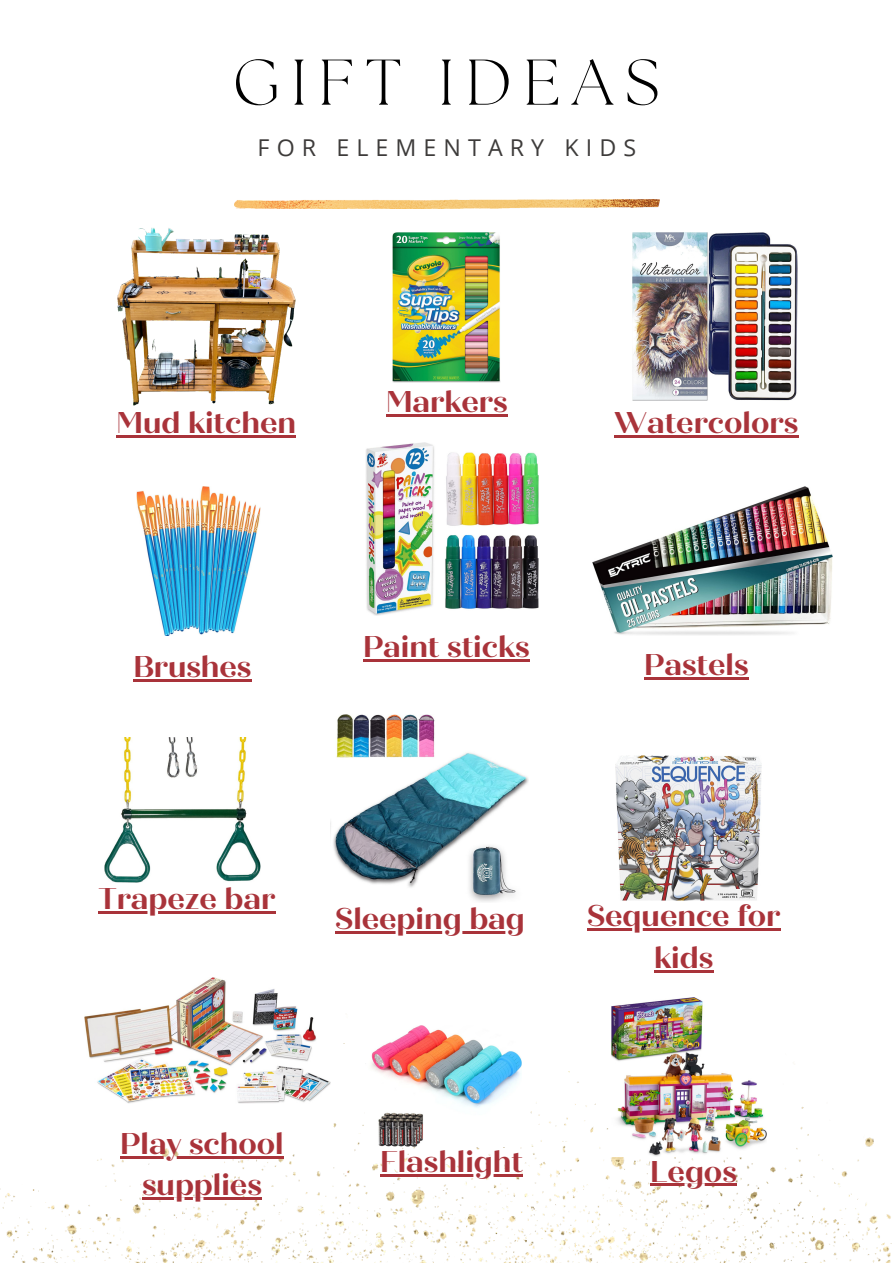
<style>
.page{position:relative;width:893px;height:1264px;background:#fff}
.page>*{position:absolute;margin:0;border:0;box-sizing:border-box;transform-origin:0 0}
.t1{font:300 64.35px "The Seasons";letter-spacing:.175em;color:#000}
.t2{font:700 30px/41.5px "Quiche Display";color:#a9333a;text-align:center}
.t3{font:23.25px "Open Sans";letter-spacing:.305em;color:#3d3b3a}
</style>
<div class="page">
<img style="left:234px;top:199px;width:425px;height:9px">
<img style="left:0;top:1043px;width:892px;height:219px">
<img style="left:117px;top:228px;width:179px;height:178px">
<img style="left:84px;top:977px;width:247px;height:126px">
<img style="left:365px;top:1025px;width:156px;height:121px">
<img style="left:333px;top:715px;width:195px;height:187px">
<img style="left:615px;top:755px;width:146px;height:145px">
<img style="left:105px;top:737px;width:155px;height:145px">
<img style="left:611px;top:997px;width:155px;height:159px">
<img style="left:366px;top:442px;width:172px;height:174px">
<img style="left:136px;top:487px;width:125px;height:148px">
<img style="left:632px;top:232px;width:165px;height:169px">
<img style="left:592px;top:486px;width:240px;height:149px">
<img style="left:392px;top:232px;width:108px;height:151px">
<hr style="left:644px;top:677px;width:104px;height:2px;background:#a9333a">
<hr style="left:386px;top:414px;width:121px;height:2px;background:#a9333a">
<hr style="left:614px;top:435px;width:184px;height:3px;background:#a9333a">
<hr style="left:133px;top:679px;width:118px;height:2px;background:#a9333a">
<hr style="left:363px;top:659px;width:166px;height:3px;background:#a9333a">
<hr style="left:650px;top:1183px;width:86px;height:2px;background:#a9333a">
<hr style="left:98px;top:911px;width:177px;height:2px;background:#a9333a">
<hr style="left:120px;top:1156px;width:163px;height:2px;background:#a9333a">
<hr style="left:142px;top:1197px;width:120px;height:2px;background:#a9333a">
<hr style="left:587px;top:928px;width:193px;height:2px;background:#a9333a">
<hr style="left:654px;top:970px;width:59px;height:2px;background:#a9333a">
<hr style="left:335px;top:931px;width:190px;height:2px;background:#a9333a">
<hr style="left:380px;top:1174px;width:143px;height:2px;background:#a9333a">
<hr style="left:116px;top:435px;width:180px;height:3px;background:#a9333a">
<p class="t1" style="left:233px;top:53px;width:428px">GIFT IDEAS</p>
<p class="t3" style="left:257px;top:131px;width:380px">FOR ELEMENTARY KIDS</p>
<p class="t2" style="left:116px;top:402px;width:181px">Mud kitchen</p>
<p class="t2" style="left:386px;top:381px;width:123px">Markers</p>
<p class="t2" style="left:133px;top:646px;width:120px">Brushes</p>
<p class="t2" style="left:363px;top:626px;width:168px">Paint sticks</p>
<p class="t2" style="left:614px;top:402px;width:185px">Watercolors</p>
<p class="t2" style="left:644px;top:644px;width:106px">Pastels</p>
<p class="t2" style="left:98px;top:878px;width:178px">Trapeze bar</p>
<p class="t2" style="left:335px;top:898px;width:191px">Sleeping bag</p>
<p class="t2" style="left:587px;top:895px;width:195px">Sequence for kids</p>
<p class="t2" style="left:120px;top:1123px;width:165px">Play school supplies</p>
<p class="t2" style="left:380px;top:1141px;width:144px">Flashlight</p>
<p class="t2" style="left:650px;top:1150px;width:88px">Legos</p>
</div>
